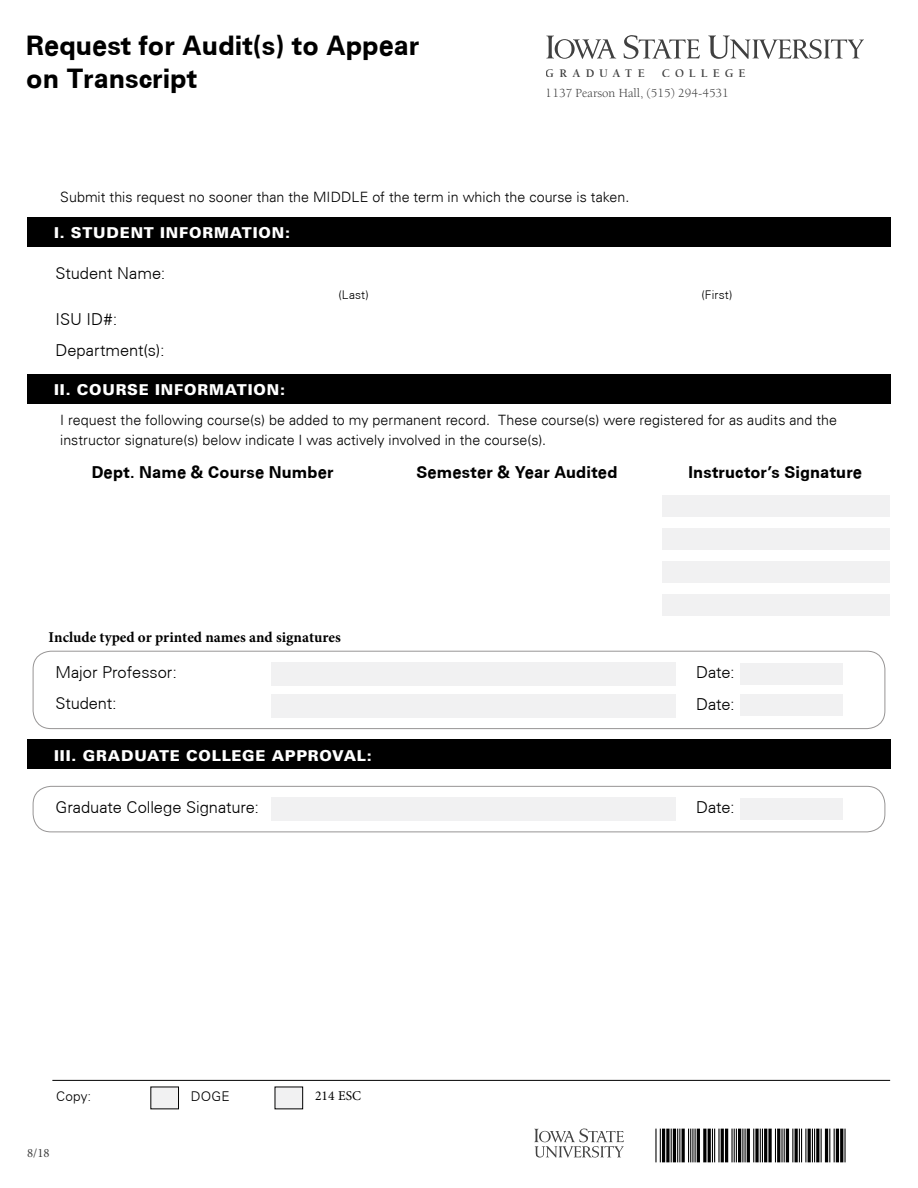
<style>
.page{position:relative;width:918px;height:1188px;background:#fff}
.page>*{position:absolute;margin:0;border:0;box-sizing:border-box;transform-origin:0 0}
.t1{font:700 27px/33px "Univers CE";color:#000}
.t2{font:300 16.5px/31.5px "Univers CE";color:#000}
.t3{font:700 16.5px "Univers CE";letter-spacing:.005em;color:#000}
.t4{font:900 15px "Univers LT Std";letter-spacing:.05em;color:#fff}
.t5{font:700 15px "Minion Pro";color:#000}
.t6{font:300 14.25px/19.5px "Univers LT";color:#000}
.t7{font:300 13.5px "Univers CE";letter-spacing:.015em;color:#000}
.t8{font:13.5px "Minion Pro";letter-spacing:.01em;color:#000}
.t9{font:12.75px "Berkeley Std";color:#000}
.t10{font:12.75px "Minion Pro";color:#000}
.t11{font:700 12px "Berkeley Std";letter-spacing:.4em;color:#000}
.t12{font:300 12px "Univers CE";letter-spacing:.01em;color:#000}
</style>
<div class="page">
<svg style="left:546px;top:36px;width:70px;height:23px"></svg>
<svg style="left:624px;top:35px;width:76px;height:24px"></svg>
<svg style="left:708px;top:35px;width:156px;height:24px"></svg>
<div style="left:27px;top:217px;width:864px;height:30px;background:#000"></div>
<div style="left:27px;top:374px;width:864px;height:29px;background:#000"></div>
<div style="left:27px;top:739px;width:864px;height:29px;background:#000"></div>
<div style="left:663px;top:495px;width:227px;height:22px;background:#f1f1f2"></div>
<div style="left:663px;top:528px;width:227px;height:22px;background:#f1f1f2"></div>
<div style="left:663px;top:561px;width:227px;height:22px;background:#f1f1f2"></div>
<div style="left:663px;top:594px;width:227px;height:22px;background:#f1f1f2"></div>
<div style="left:33px;top:786px;width:852px;height:46px;border:1px solid #979595;border-radius:18px"></div>
<div style="left:33px;top:651px;width:852px;height:78px;border:1px solid #979595;border-radius:18px"></div>
<div style="left:272px;top:798px;width:404px;height:23px;background:#f1f1f2"></div>
<div style="left:272px;top:663px;width:404px;height:23px;background:#f1f1f2"></div>
<div style="left:272px;top:694px;width:404px;height:23px;background:#f1f1f2"></div>
<div style="left:740px;top:798px;width:103px;height:22px;background:#f1f1f2"></div>
<div style="left:740px;top:663px;width:103px;height:21px;background:#f1f1f2"></div>
<div style="left:740px;top:694px;width:103px;height:22px;background:#f1f1f2"></div>
<svg style="left:534px;top:1128px;width:90px;height:30px"></svg>
<div style="left:151px;top:1087px;width:28px;height:22px;background:#f1f1f2"></div>
<div style="left:275px;top:1087px;width:28px;height:22px;background:#f1f1f2"></div>
<hr style="left:52px;top:1080px;width:838px;height:1px;background:#000">
<img style="left:655px;top:1128px;width:191px;height:35px">
<h1 class="t1" style="left:26px;top:30px;width:395px">Request for Audit(s) to Appear on Transcript</h1>
<p class="t11" style="left:546px;top:66px;width:100px">GRADUATE</p>
<p class="t11" style="left:662px;top:66px;width:85px">COLLEGE</p>
<p class="t9" style="left:546px;top:86px;width:185px">1137 Pearson Hall, (515) 294-4531</p>
<p class="t6" style="left:60px;top:187px;width:571px">Submit this request no sooner than the MIDDLE of the term in which the course is taken.</p>
<p class="t4" style="left:54px;top:224px;width:238px">I. STUDENT INFORMATION:</p>
<p class="t2" style="left:56px;top:258px;width:111px">Student Name:</p>
<p class="t2" style="left:56px;top:303px;width:63px">ISU ID#:</p>
<p class="t2" style="left:56px;top:335px;width:111px">Department(s):</p>
<p class="t4" style="left:54px;top:380px;width:233px">II. COURSE INFORMATION:</p>
<p class="t12" style="left:338px;top:288px;width:32px">(Last)</p>
<p class="t12" style="left:701px;top:288px;width:33px">(First)</p>
<p class="t6" style="left:60px;top:411px;width:778px">I request the following course(s) be added to my permanent record. These course(s) were registered for as audits and the instructor signature(s) below indicate I was actively involved in the course(s).</p>
<p class="t3" style="left:92px;top:463px;width:243px">Dept. Name &amp; Course Number</p>
<p class="t3" style="left:416px;top:463px;width:203px">Semester &amp; Year Audited</p>
<p class="t3" style="left:688px;top:463px;width:175px">Instructor’s Signature</p>
<p class="t5" style="left:49px;top:627px;width:294px">Include typed or printed names and signatures</p>
<p class="t2" style="left:56px;top:656px;width:123px">Major Professor:<br>Student:</p>
<p class="t4" style="left:54px;top:746px;width:319px">III. GRADUATE COLLEGE APPROVAL:</p>
<p class="t2" style="left:56px;top:792px;width:205px">Graduate College Signature:</p>
<p class="t7" style="left:56px;top:1089px;width:37px">Copy:</p>
<p class="t7" style="left:191px;top:1089px;width:40px">DOGE</p>
<p class="t8" style="left:315px;top:1087px;width:48px">214 ESC</p>
<p class="t10" style="left:27px;top:1145px;width:24px">8/18</p>
<p class="t2" style="left:696px;top:657px;width:40px">Date:<br>Date:</p>
<p class="t2" style="left:696px;top:792px;width:40px">Date:</p>
</div>
